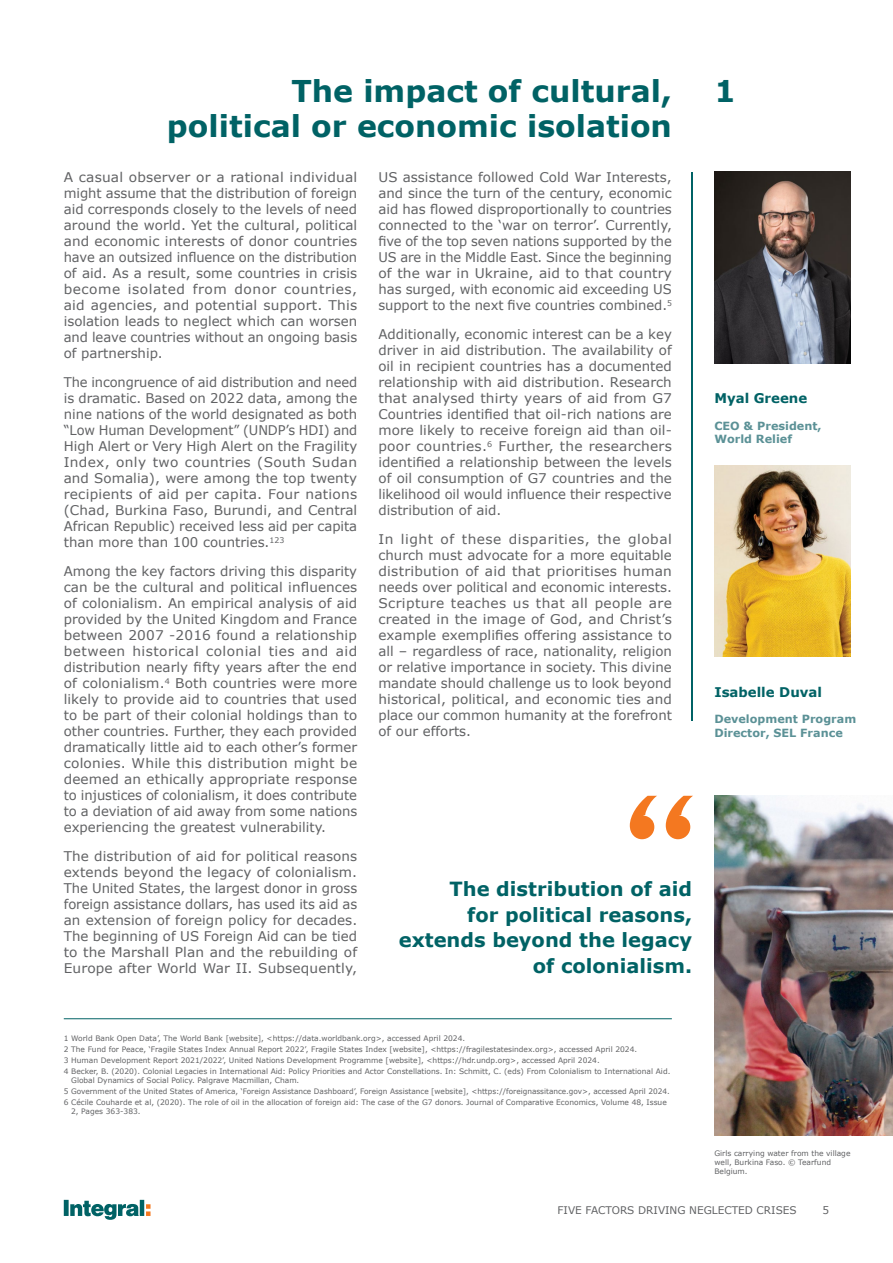
<style>
.page{position:relative;width:893px;height:1263px;background:#fff}
.page>*{position:absolute;margin:0;border:0;box-sizing:border-box;transform-origin:0 0}
.t1{font:700 30px "Verdana";color:#006265}
.t2{font:700 19.5px/25.5px "Verdana";color:#006265;text-align:right}
.t3{font:13.35px/16px "Verdana";letter-spacing:-.005em;color:#616264;text-align:justify}
.t4{font:700 13.35px "Verdana";color:#006265}
.t5{font:700 11.25px/13.5px "Verdana";color:#5b9196}
.t6{font:10.5px "Verdana";color:#616264}
.t7{font:7.5px/11.1px "Verdana";color:#616264}
</style>
<div class="page">
<svg style="left:64px;top:1200px;width:87px;height:20px"></svg>
<hr style="left:64px;top:1018px;width:608px;height:1px;background:#006265">
<hr style="left:691px;top:172px;width:2px;height:548px;background:#006265">
<svg style="left:630px;top:796px;width:63px;height:43px"></svg>
<img style="left:714px;top:172px;width:136px;height:191px">
<img style="left:714px;top:465px;width:136px;height:192px">
<img style="left:714px;top:796px;width:179px;height:339px">
<h1 class="t1" style="left:291px;top:71px;width:382px">The impact of cultural,</h1>
<h1 class="t1" style="left:714px;top:71px;width:23px">1</h1>
<h1 class="t1" style="left:167px;top:107px;width:506px">political or economic isolation</h1>
<p class="t3" style="left:64px;top:169px;width:295px">A casual observer or a rational individual might assume that the distribution of foreign aid corresponds closely to the levels of need around the world. Yet the cultural, political and economic interests of donor countries have an outsized influence on the distribution of aid. As a result, some countries in crisis become isolated from donor countries, aid agencies, and potential support. This isolation leads to neglect which can worsen and leave countries without an ongoing basis of partnership.</p>
<p class="t3" style="left:64px;top:374px;width:295px">The incongruence of aid distribution and need is dramatic. Based on 2022 data, among the nine nations of the world designated as both “Low Human Development” (UNDP’s HDI) and High Alert or Very High Alert on the Fragility Index, only two countries (South Sudan and Somalia), were among the top twenty recipients of aid per capita. Four nations (Chad, Burkina Faso, Burundi, and Central African Republic) received less aid per capita than more than 100 countries.<sup>123</sup></p>
<p class="t3" style="left:64px;top:563px;width:295px">Among the key factors driving this disparity can be the cultural and political influences of colonialism. An empirical analysis of aid provided by the United Kingdom and France between 2007 -2016 found a relationship between historical colonial ties and aid distribution nearly fifty years after the end of colonialism.<sup>4</sup> Both countries were more likely to provide aid to countries that used to be part of their colonial holdings than to other countries. Further, they each provided dramatically little aid to each other’s former colonies. While this distribution might be deemed an ethically appropriate response to injustices of colonialism, it does contribute to a deviation of aid away from some nations experiencing the greatest vulnerability.</p>
<p class="t3" style="left:64px;top:848px;width:295px">The distribution of aid for political reasons extends beyond the legacy of colonialism.<br>The United States, the largest donor in gross foreign assistance dollars, has used its aid as an extension of foreign policy for decades.<br>The beginning of US Foreign Aid can be tied to the Marshall Plan and the rebuilding of Europe after World War II. Subsequently,</p>
<p class="t3" style="left:378px;top:169px;width:295px">US assistance followed Cold War Interests, and since the turn of the century, economic aid has flowed disproportionally to countries connected to the ‘war on terror’. Currently, five of the top seven nations supported by the US are in the Middle East. Since the beginning of the war in Ukraine, aid to that country has surged, with economic aid exceeding US support to the next five countries combined.<sup>5</sup></p>
<p class="t3" style="left:378px;top:326px;width:295px">Additionally, economic interest can be a key driver in aid distribution. The availability of oil in recipient countries has a documented relationship with aid distribution. Research that analysed thirty years of aid from G7<br>Countries identified that oil-rich nations are more likely to receive foreign aid than oil&shy;poor countries.<sup>6</sup> Further, the researchers identified a relationship between the levels of oil consumption of G7 countries and the likelihood oil would influence their respective distribution of aid.</p>
<p class="t3" style="left:378px;top:531px;width:295px">In light of these disparities, the global church must advocate for a more equitable distribution of aid that prioritises human needs over political and economic interests.<br>Scripture teaches us that all people are created in the image of God, and Christ’s example exemplifies offering assistance to all – regardless of race, nationality, religion or relative importance in society. This divine mandate should challenge us to look beyond historical, political, and economic ties and place our common humanity at the forefront of our efforts.</p>
<h2 class="t2" style="left:399px;top:876px;width:295px">The distribution of aid<br>for political reasons, extends beyond the legacy of colonialism.</h2>
<p class="t4" style="left:714px;top:390px;width:94px">Myal Greene</p>
<p class="t5" style="left:714px;top:419px;width:109px">CEO &amp; President,<br>World Relief</p>
<p class="t4" style="left:714px;top:683px;width:109px">Isabelle Duval</p>
<p class="t5" style="left:714px;top:712px;width:143px">Development Program<br>Director, SEL France</p>
<p class="t7" style="left:64px;top:1032px;width:608px">1 World Bank Open Data’, The World Bank [website], &lt;https://data.worldbank.org&gt;, accessed April 2024.<br>2 The Fund for Peace, ‘Fragile States Index Annual Report 2022’, Fragile States Index [website], &lt;https://fragilestatesindex.org&gt;, accessed April 2024.<br>3 Human Development Report 2021/2022’, United Nations Development Programme [website], &lt;https://hdr.undp.org&gt;, accessed April 2024.<br>4 Becker, B. (2020). Colonial Legacies in International Aid: Policy Priorities and Actor Constellations. In: Schmitt, C. (eds) From Colonialism to International Aid.</p>
<p class="t7" style="left:64px;top:1075px;width:608px;text-indent:7px">Global Dynamics of Social Policy. Palgrave Macmillan, Cham.<br>5 Government of the United States of America, ‘Foreign Assistance Dashboard’, Foreign Assistance [website], &lt;https://foreignassitance.gov&gt;, accessed April 2024.<br>6 Cécile Couharde et al, (2020). The role of oil in the allocation of foreign aid: The case of the G7 donors. Journal of Comparative Economics, Volume 48, Issue</p>
<p class="t7" style="left:71px;top:1106px;width:71px">2, Pages 363-383.</p>
<p class="t7" style="left:714px;top:1149px;width:138px;line-height:9px">Girls carrying water from the village well, Burkina Faso. © Tearfund<br>Belgium.</p>
<p class="t6" style="left:557px;top:1203px;width:241px">FIVE FACTORS DRIVING NEGLECTED CRISES</p>
<p class="t6" style="left:822px;top:1203px;width:8px">5</p>
</div>
